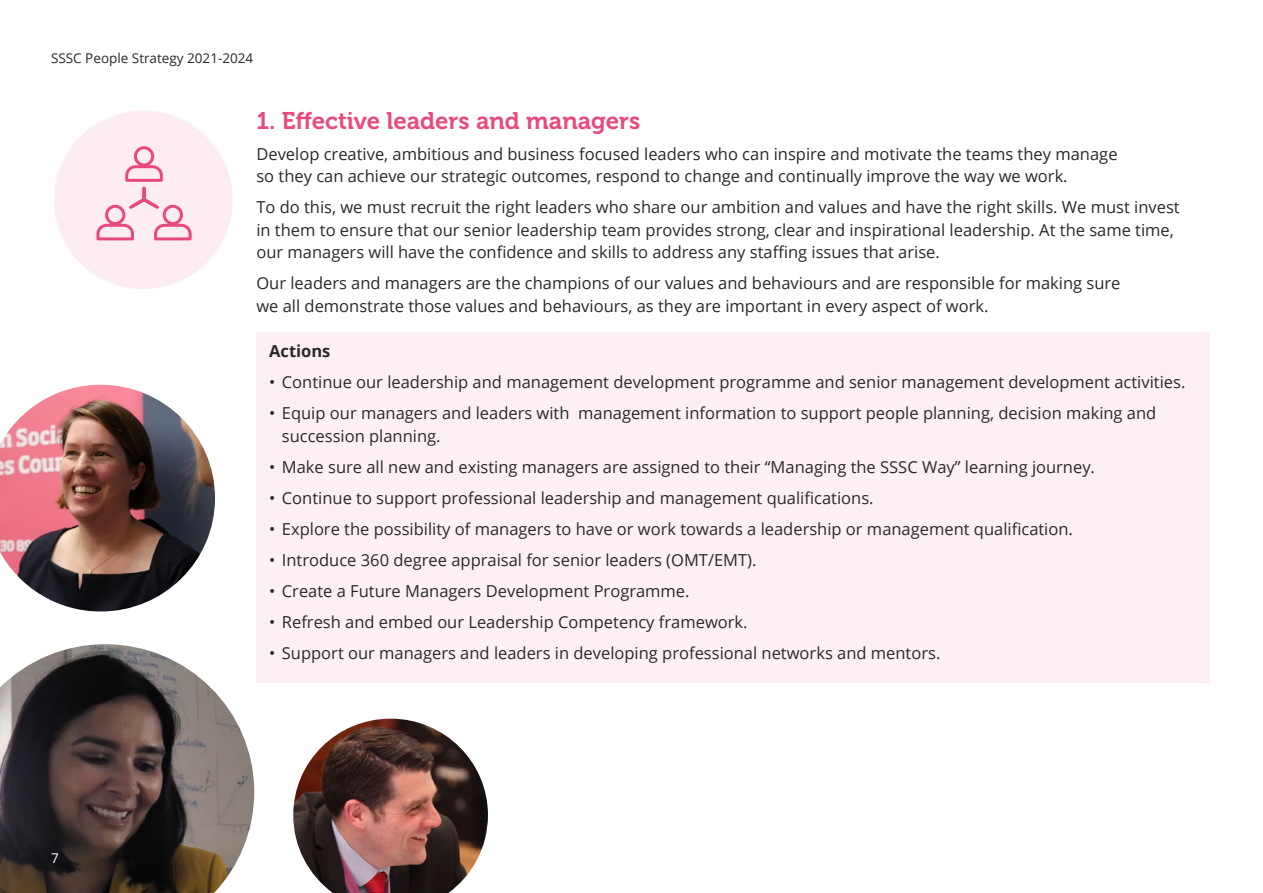
<style>
.page{position:relative;width:1263px;height:893px;background:#fff}
.page>*{position:absolute;margin:0;border:0;box-sizing:border-box;transform-origin:0 0}
.Strategy_Body{font:24px "Museo 700";color:#e9497c}
.Strategy_Body-2{font:16.5px/22.5px "Open Sans";color:#292929}
.RP_Body_11pt{font:700 16.5px "Open Sans";color:#292929}
.t1{font:13.5px "Open Sans";color:#292929}
.t2{font:13.5px "Open Sans";color:#fff}
</style>
<div class="page">
<div style="left:54px;top:111px;width:179px;height:178px;background:#fdedf2;border-radius:50%"></div>
<svg style="left:96px;top:146px;width:96px;height:95px"></svg>
<div style="left:256px;top:332px;width:953px;height:350px;background:#fdf0f5"></div>
<img style="left:293px;top:719px;width:195px;height:174px">
<img style="left:0;top:385px;width:215px;height:226px">
<img style="left:0;top:644px;width:254px;height:249px">
<p class="t1" style="left:51px;top:49px;width:204px">SSSC People Strategy 2021-2024</p>
<p class="t2" style="left:51px;top:849px;width:9px">7</p>
<h1 class="Strategy_Body" style="left:256px;top:107px;width:385px">1. Effective leaders and managers</h1>
<h1 class="Strategy_Body-2" style="left:256px;top:142px;width:863px">Develop creative, ambitious and business focused leaders who can inspire and motivate the teams they manage so they can achieve our strategic outcomes, respond to change and continually improve the way we work.</h1>
<h1 class="Strategy_Body-2" style="left:256px;top:195px;width:925px">To do this, we must recruit the right leaders who share our ambition and values and have the right skills. We must invest in them to ensure that our senior leadership team provides strong, clear and inspirational leadership. At the same time, our managers will have the confidence and skills to address any staffing issues that arise.</h1>
<h1 class="Strategy_Body-2" style="left:256px;top:271px;width:866px">Our leaders and managers are the champions of our values and behaviours and are responsible for making sure we all demonstrate those values and behaviours, as they are important in every aspect of work.</h1>
<h3 class="RP_Body_11pt" style="left:269px;top:340px;width:63px">Actions</h3>
<h1 class="Strategy_Body-2" style="left:269px;top:371px;width:918px">• Continue our leadership and management development programme and senior management development activities.</h1>
<h1 class="Strategy_Body-2" style="left:282px;top:402px;width:876px;text-indent:-13px">• Equip our managers and leaders with management information to support people planning, decision making and succession planning.</h1>
<h1 class="Strategy_Body-2" style="left:269px;top:455px;width:827px">• Make sure all new and existing managers are assigned to their “Managing the SSSC Way” learning journey.</h1>
<h1 class="Strategy_Body-2" style="left:269px;top:486px;width:606px">• Continue to support professional leadership and management qualifications.</h1>
<h1 class="Strategy_Body-2" style="left:269px;top:517px;width:805px">• Explore the possibility of managers to have or work towards a leadership or management qualification.</h1>
<h1 class="Strategy_Body-2" style="left:269px;top:548px;width:489px">• Introduce 360 degree appraisal for senior leaders (OMT/EMT).</h1>
<h1 class="Strategy_Body-2" style="left:269px;top:579px;width:422px">• Create a Future Managers Development Programme.</h1>
<h1 class="Strategy_Body-2" style="left:269px;top:610px;width:480px">• Refresh and embed our Leadership Competency framework.</h1>
<h1 class="Strategy_Body-2" style="left:269px;top:641px;width:673px">• Support our managers and leaders in developing professional networks and mentors.</h1>
</div>
